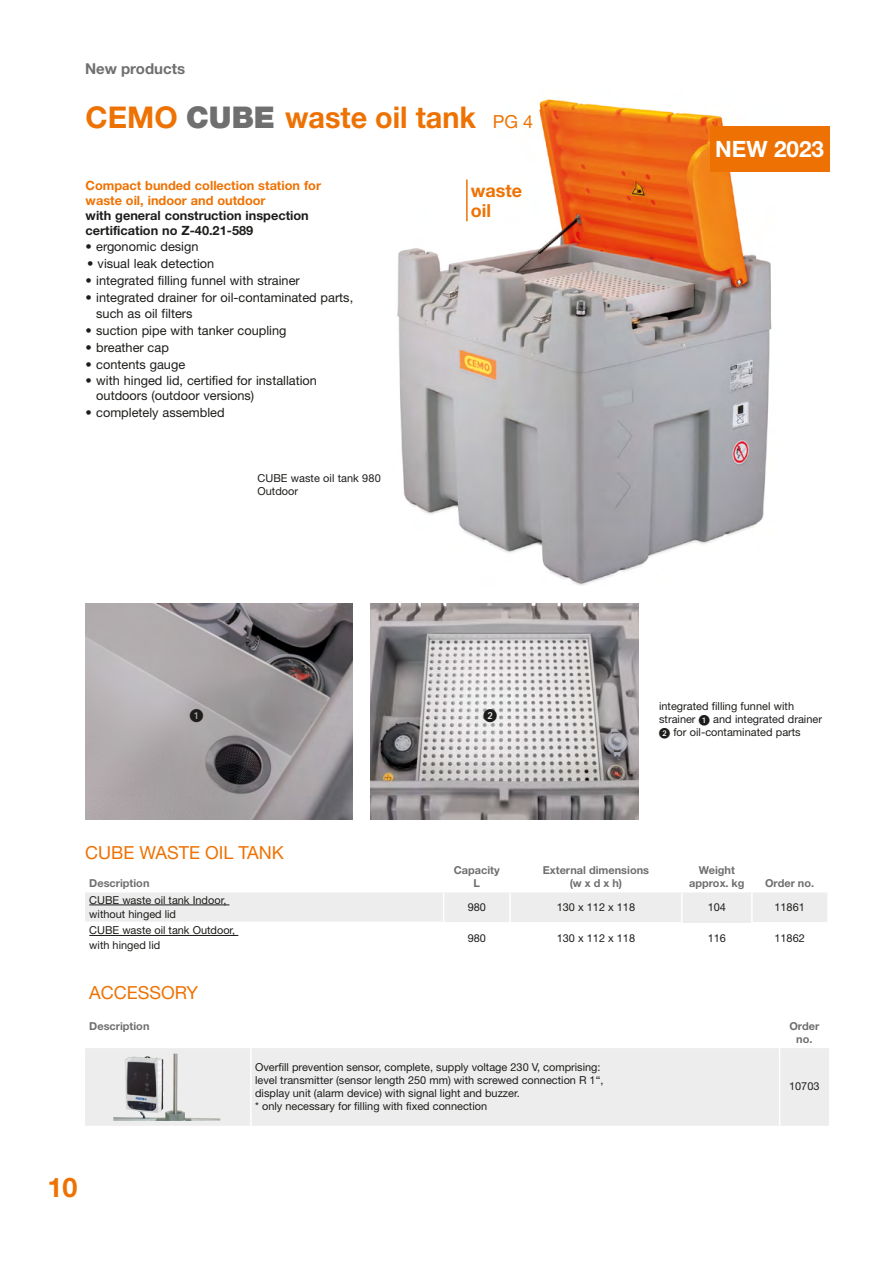
<style>
.page{position:relative;width:893px;height:1263px;background:#fff}
.page>*{position:absolute;margin:0;border:0;box-sizing:border-box;transform-origin:0 0}
.t1{font:700 30px "Helvetica Neue LT Pro";color:#ee7203}
.t2{font:700 27px "Helvetica Neue LT Pro";color:#ee7203}
.t3{font:700 22.5px "Helvetica Neue LT Pro";color:#fff}
.t4{font:18px "Helvetica Neue LT Pro";color:#ee7203}
.t5{font:700 18px/19.5px "Helvetica Neue LT Pro";color:#ee7203}
.t6{font:700 15px "Helvetica Neue LT Pro";color:#706f6f}
.t7{font:13.5px "European Pi One";color:#1d1d1b}
.t8{font:12.75px/15.3px "Helvetica Neue LT Pro";color:#1d1d1b}
.t9{font:700 12.75px/15px "Helvetica Neue LT Pro";color:#1d1d1b}
.t10{font:700 12.75px/15px "Helvetica Neue LT Pro";color:#ee7203}
.t11{font:10.95px/13.2px "Helvetica Neue LT Pro";color:#1d1d1b}
.t12{font:700 10.95px/13.2px "Helvetica Neue LT Pro";color:#706f6f;text-align:center}
.s1{font-weight:900;color:#706f6f}
.s2{font-weight:400;font-size:18px}
.s3{font-family:"European Pi One"}
</style>
<div class="page">
<img style="left:397px;top:99px;width:375px;height:487px">
<img style="left:85px;top:604px;width:268px;height:216px">
<img style="left:371px;top:604px;width:268px;height:216px">
<svg style="left:85px;top:893px;width:742px;height:43px"></svg>
<hr style="left:89px;top:905px;width:140px;height:1px;background:#1d1d1b">
<hr style="left:89px;top:935px;width:149px;height:1px;background:#1d1d1b">
<div style="left:85px;top:1048px;width:744px;height:78px;background:#ededed"></div>
<hr style="left:250px;top:1048px;width:2px;height:78px;background:#fff">
<hr style="left:779px;top:1048px;width:1px;height:78px;background:#fff">
<div style="left:107px;top:1054px;width:119px;height:67px;background:#ededed"></div>
<img style="left:125px;top:1056px;width:48px;height:62px">
<hr style="left:466px;top:180px;width:2px;height:41px;background:#ee7203">
<div style="left:710px;top:126px;width:119px;height:46px;background:#ee7203"></div>
<h3 class="t6" style="left:85px;top:60px;width:102px">New products</h3>
<h1 class="t1" style="left:86px;top:99px;width:449px">CEMO <span class="s1">CUBE</span> waste oil tank <span class="s2">PG 4</span></h1>
<p class="t10" style="left:86px;top:177px;width:237px">Compact bunded collection station for waste oil, indoor and outdoor</p>
<p class="t9" style="left:86px;top:207px;width:225px">with general construction inspection certification no Z-40.21-589</p>
<p class="t8" style="left:86px;top:239px;width:114px">• ergonomic design</p>
<p class="t8" style="left:87px;top:256px;width:129px">• visual leak detection</p>
<p class="t8" style="left:86px;top:273px;width:216px">• integrated filling funnel with strainer</p>
<p class="t8" style="left:96px;top:290px;width:258px;text-indent:-11px">• integrated drainer for oil-contaminated parts, such as oil filters</p>
<p class="t8" style="left:86px;top:322px;width:202px">• suction pipe with tanker coupling</p>
<p class="t8" style="left:86px;top:339px;width:85px">• breather cap</p>
<p class="t8" style="left:86px;top:356px;width:101px">• contents gauge</p>
<p class="t8" style="left:96px;top:373px;width:222px;text-indent:-11px">• with hinged lid, certified for installation outdoors (outdoor versions)</p>
<p class="t8" style="left:86px;top:405px;width:141px">• completely assembled</p>
<p class="t11" style="left:258px;top:471px;width:125px">CUBE waste oil tank 980<br>Outdoor</p>
<h3 class="t5" style="left:471px;top:181px;width:53px">waste oil</h3>
<h3 class="t3" style="left:715px;top:135px;width:110px">NEW 2023</h3>
<p class="t7" style="left:190px;top:708px;width:15px">1</p>
<p class="t7" style="left:483px;top:708px;width:15px">2</p>
<p class="t11" style="left:659px;top:699px;width:164px">integrated filling funnel with strainer <span class="s3">1</span> and integrated drainer<br><span class="s3">2</span> for oil-contaminated parts</p>
<h3 class="t4" style="left:85px;top:842px;width:200px">CUBE WASTE OIL TANK</h3>
<p class="t12" style="left:89px;top:877px;width:62px">Description</p>
<p class="t12" style="left:454px;top:863px;width:48px">Capacity<br>L</p>
<p class="t12" style="left:543px;top:863px;width:108px">External dimensions (w x d x h)</p>
<p class="t12" style="left:689px;top:863px;width:57px">Weight approx. kg</p>
<p class="t12" style="left:765px;top:877px;width:51px">Order no.</p>
<p class="t11" style="left:89px;top:892px;width:139px;line-height:14.2px">CUBE waste oil tank Indoor, without hinged lid</p>
<p class="t11" style="left:468px;top:900px;width:20px">980</p>
<p class="t11" style="left:557px;top:900px;width:80px">130 x 112 x 118</p>
<p class="t11" style="left:708px;top:900px;width:20px">104</p>
<p class="t11" style="left:774px;top:900px;width:32px">11861</p>
<p class="t11" style="left:89px;top:923px;width:148px;line-height:14.2px">CUBE waste oil tank Outdoor, with hinged lid</p>
<p class="t11" style="left:468px;top:931px;width:20px">980</p>
<p class="t11" style="left:557px;top:931px;width:80px">130 x 112 x 118</p>
<p class="t11" style="left:708px;top:931px;width:20px">116</p>
<p class="t11" style="left:774px;top:931px;width:32px">11862</p>
<h3 class="t4" style="left:89px;top:981px;width:110px">ACCESSORY</h3>
<p class="t12" style="left:89px;top:1019px;width:62px">Description</p>
<p class="t12" style="left:789px;top:1019px;width:31px">Order no.</p>
<p class="t11" style="left:255px;top:1060px;width:350px">Overfill prevention sensor, complete, supply voltage 230 V, comprising: level transmitter (sensor length 250 mm) with screwed connection R 1“, display unit (alarm device) with signal light and buzzer.<br>* only necessary for filling with fixed connection</p>
<p class="t11" style="left:789px;top:1080px;width:32px">10703</p>
<h2 class="t2" style="left:48px;top:1171px;width:32px">10</h2>
</div>
